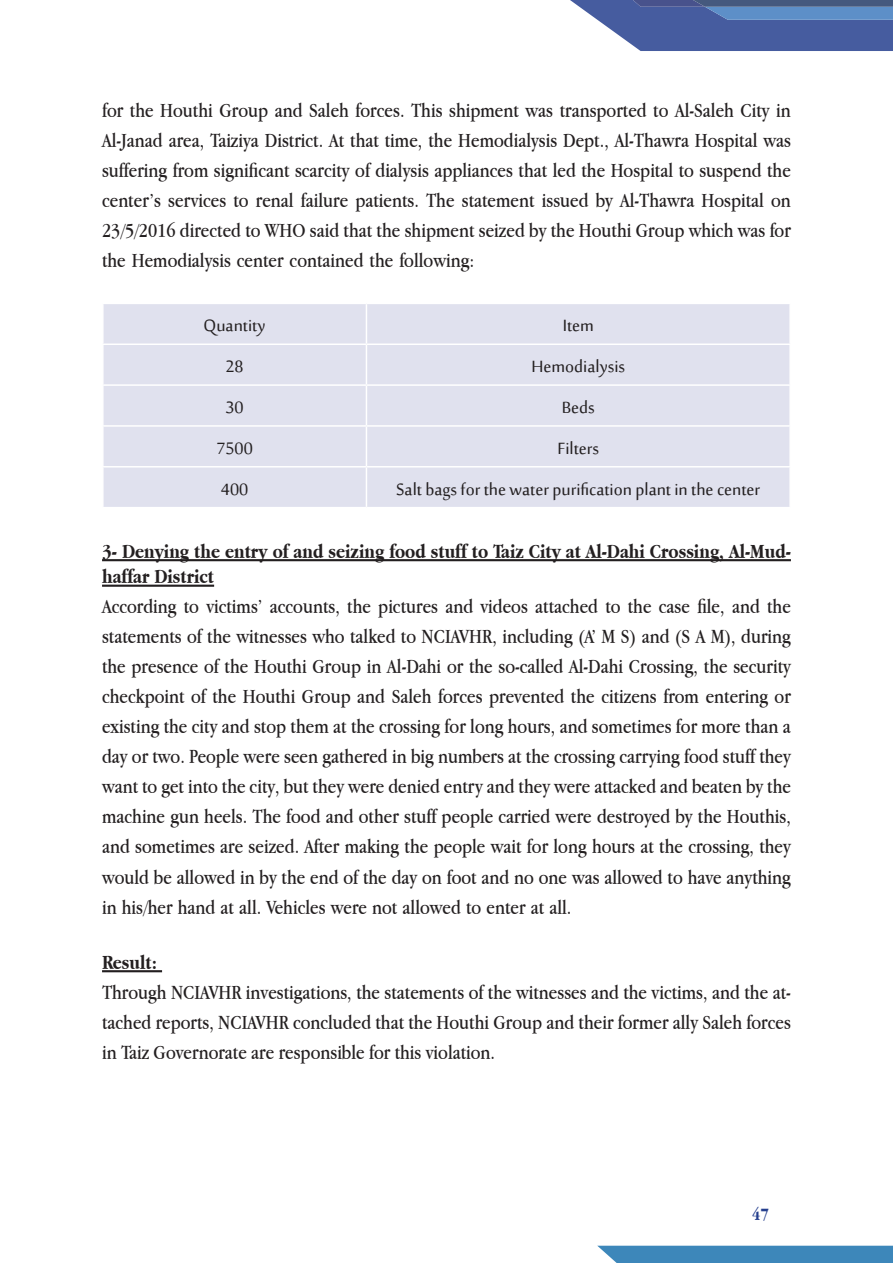
<style>
.page{position:relative;width:893px;height:1263px;background:#fff}
.page>*{position:absolute;margin:0;border:0;box-sizing:border-box;transform-origin:0 0}
.t1{font:22.5px "Sakkal Majalla";color:#231f20}
.t2{font:21px/30px "Apple Garamond";color:#231f20;text-align:justify}
.t3{font:700 21px/25.5px "Apple Garamond";color:#231f20}
.t4{font:700 18px "Apple Garamond";color:#253f8e}
</style>
<div class="page">
<svg style="left:570px;top:0;width:323px;height:51px;background:#5e75ac"></svg>
<div style="left:597px;top:1246px;width:296px;height:17px;background:#3d87ba"></div>
<hr style="left:102px;top:559px;width:689px;height:2px;background:#231f20">
<hr style="left:102px;top:585px;width:112px;height:2px;background:#231f20">
<hr style="left:102px;top:970px;width:60px;height:2px;background:#231f20">
<div style="left:104px;top:304px;width:685px;height:203px;background:#e0e1ee"></div>
<hr style="left:366px;top:304px;width:1px;height:39px;background:#fff">
<hr style="left:366px;top:345px;width:1px;height:39px;background:#fff">
<hr style="left:366px;top:386px;width:1px;height:39px;background:#fff">
<hr style="left:366px;top:427px;width:1px;height:39px;background:#fff">
<hr style="left:366px;top:467px;width:1px;height:40px;background:#fff">
<hr style="left:102px;top:343px;width:264px;height:2px;background:#fff">
<hr style="left:366px;top:343px;width:425px;height:2px;background:#fff">
<hr style="left:102px;top:384px;width:264px;height:2px;background:#fff">
<hr style="left:366px;top:384px;width:425px;height:2px;background:#fff">
<hr style="left:102px;top:425px;width:264px;height:2px;background:#fff">
<hr style="left:366px;top:425px;width:425px;height:2px;background:#fff">
<hr style="left:102px;top:466px;width:264px;height:1px;background:#fff">
<hr style="left:366px;top:466px;width:425px;height:1px;background:#fff">
<p class="t2" style="left:102px;top:94px;width:690px">for the Houthi Group and Saleh forces. This shipment was transported to Al-Saleh City in Al-Janad area, Taiziya District. At that time, the Hemodialysis Dept., Al-Thawra Hospital was suffering from significant scarcity of dialysis appliances that led the Hospital to suspend the center’s services to renal failure patients. The statement issued by Al-Thawra Hospital on 23/5/2016 directed to WHO said that the shipment seized by the Houthi Group which was for the Hemodialysis center contained the following:</p>
<p class="t1" style="left:204px;top:313px;width:64px">Quantity</p>
<p class="t1" style="left:563px;top:313px;width:33px">Item</p>
<p class="t1" style="left:225px;top:354px;width:20px">28</p>
<p class="t1" style="left:531px;top:354px;width:95px">Hemodialysis</p>
<p class="t1" style="left:225px;top:395px;width:20px">30</p>
<p class="t1" style="left:562px;top:395px;width:35px">Beds</p>
<p class="t1" style="left:216px;top:436px;width:38px">7500</p>
<p class="t1" style="left:557px;top:436px;width:43px">Filters</p>
<p class="t1" style="left:221px;top:477px;width:29px">400</p>
<p class="t1" style="left:396px;top:477px;width:365px">Salt bags for the water purification plant in the center</p>
<p class="t3" style="left:102px;top:538px;width:690px">3- Denying the entry of and seizing food stuff to Taiz City at Al-Dahi Crossing, Al-Mud&shy;haffar District</p>
<p class="t2" style="left:102px;top:591px;width:690px">According to victims’ accounts, the pictures and videos attached to the case file, and the statements of the witnesses who talked to NCIAVHR, including (A’ M S) and (S A M), during the presence of the Houthi Group in Al-Dahi or the so-called Al-Dahi Crossing, the security checkpoint of the Houthi Group and Saleh forces prevented the citizens from entering or existing the city and stop them at the crossing for long hours, and sometimes for more than a day or two. People were seen gathered in big numbers at the crossing carrying food stuff they want to get into the city, but they were denied entry and they were attacked and beaten by the machine gun heels. The food and other stuff people carried were destroyed by the Houthis, and sometimes are seized. After making the people wait for long hours at the crossing, they would be allowed in by the end of the day on foot and no one was allowed to have anything in his/her hand at all. Vehicles were not allowed to enter at all.</p>
<p class="t3" style="left:102px;top:949px;width:57px">Result:</p>
<p class="t2" style="left:102px;top:977px;width:690px">Through NCIAVHR investigations, the statements of the witnesses and the victims, and the at&shy;tached reports, NCIAVHR concluded that the Houthi Group and their former ally Saleh forces in Taiz Governorate are responsible for this violation.</p>
<p class="t4" style="left:752px;top:1204px;width:18px">47</p>
</div>
